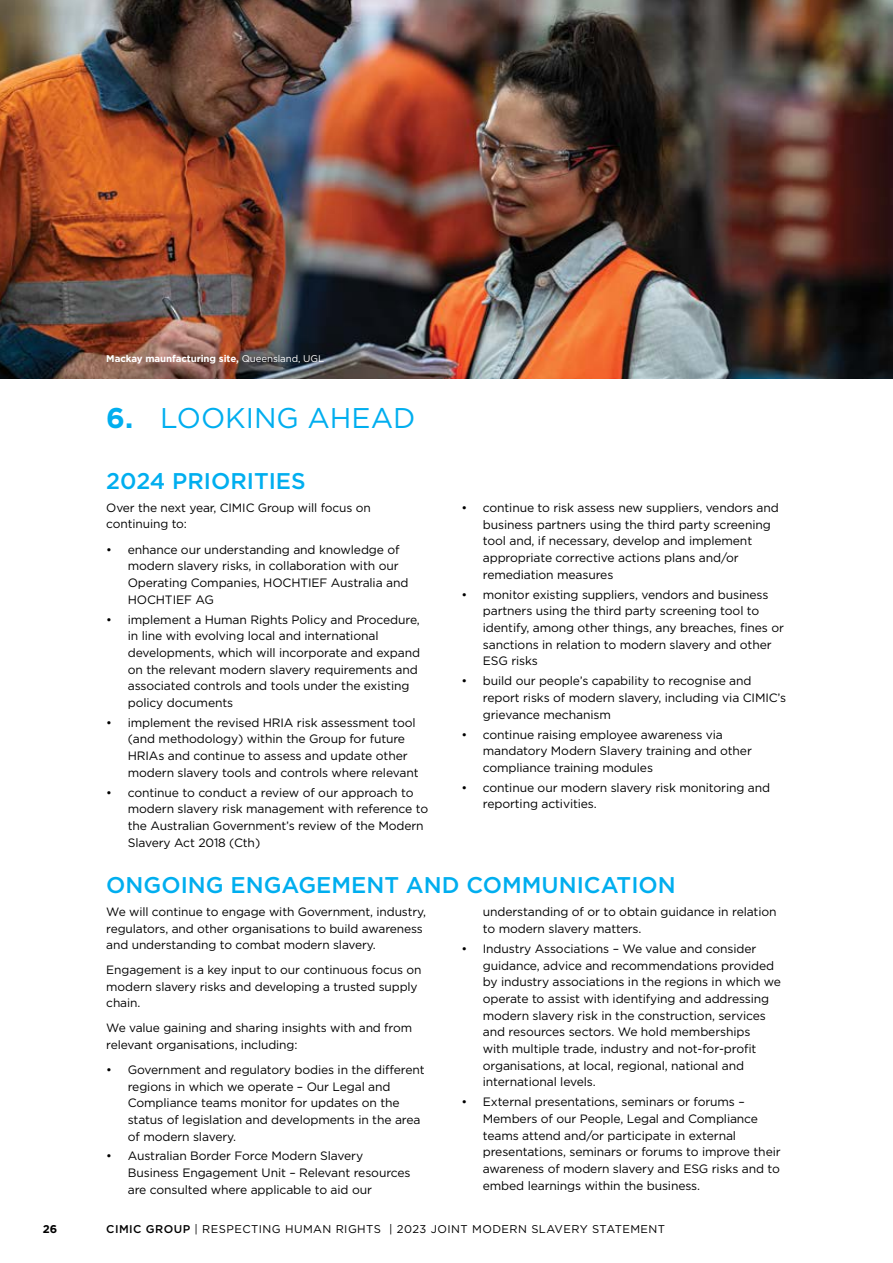
<style>
.page{position:relative;width:893px;height:1263px;background:#fff}
.page>*{position:absolute;margin:0;border:0;box-sizing:border-box;transform-origin:0 0}
.t1{font:28.5px "Gotham";color:#00aeef}
.t2{font:500 22.65px "Gotham";color:#00aeef}
.t3{font:12.15px/16.6px "Gotham";letter-spacing:-.01em;color:#000}
.t4{font:12px/16.5px "Gotham";letter-spacing:-.01em;color:#000}
.t5{font:11.25px "Gotham";letter-spacing:.04em;color:#000}
.t6{font:700 11.25px "Gotham";color:#000}
.t7{font:700 9.75px "Gotham";letter-spacing:-.01em;color:#fff}
.s1{font-weight:400}
.s2{font-weight:700}
.s3{font-weight:500}
</style>
<div class="page">
<img style="left:0;top:0;width:893px;height:378px">
<p class="t7" style="left:106px;top:352px;width:219px">Mackay maunfacturing site, <span class="s1">Queensland, UGL</span></p>
<h1 class="t1" style="left:106px;top:399px;width:311px"><span class="s2">6.</span> LOOKING AHEAD</h1>
<h2 class="t2" style="left:106px;top:466px;width:201px">2024 PRIORITIES</h2>
<p class="t4" style="left:106px;top:499px;width:266px">Over the next year, CIMIC Group will focus on continuing to:</p>
<p class="t3" style="left:128px;top:541px;width:282px;text-indent:-21px">• enhance our understanding and knowledge of modern slavery risks, in collaboration with our Operating Companies, HOCHTIEF Australia and HOCHTIEF AG</p>
<p class="t3" style="left:128px;top:611px;width:294px;text-indent:-21px">• implement a Human Rights Policy and Procedure, in line with evolving local and international developments, which will incorporate and expand on the relevant modern slavery requirements and associated controls and tools under the existing policy documents</p>
<p class="t3" style="left:128px;top:714px;width:292px;text-indent:-21px">• implement the revised HRIA risk assessment tool (and methodology) within the Group for future HRIAs and continue to assess and update other modern slavery tools and controls where relevant</p>
<p class="t3" style="left:128px;top:784px;width:302px;text-indent:-21px">• continue to conduct a review of our approach to modern slavery risk management with reference to the Australian Government’s review of the Modern Slavery Act 2018 (Cth)</p>
<p class="t3" style="left:483px;top:499px;width:297px;text-indent:-21px">• continue to risk assess new suppliers, vendors and business partners using the third party screening tool and, if necessary, develop and implement appropriate corrective actions plans and/or remediation measures</p>
<p class="t3" style="left:483px;top:586px;width:303px;text-indent:-21px">• monitor existing suppliers, vendors and business partners using the third party screening tool to identify, among other things, any breaches, fines or sanctions in relation to modern slavery and other ESG risks</p>
<p class="t3" style="left:483px;top:672px;width:305px;text-indent:-21px">• build our people’s capability to recognise and report risks of modern slavery, including via CIMIC’s grievance mechanism</p>
<p class="t3" style="left:483px;top:726px;width:271px;text-indent:-21px">• continue raising employee awareness via mandatory Modern Slavery training and other compliance training modules</p>
<p class="t3" style="left:483px;top:779px;width:289px;text-indent:-21px">• continue our modern slavery risk monitoring and reporting activities.</p>
<h2 class="t2" style="left:106px;top:870px;width:571px">ONGOING ENGAGEMENT AND COMMUNICATION</h2>
<p class="t4" style="left:106px;top:903px;width:321px">We will continue to engage with Government, industry, regulators, and other organisations to build awareness and understanding to combat modern slavery.</p>
<p class="t4" style="left:106px;top:961px;width:317px">Engagement is a key input to our continuous focus on modern slavery risks and developing a trusted supply chain.</p>
<p class="t4" style="left:106px;top:1019px;width:307px">We value gaining and sharing insights with and from relevant organisations, including:</p>
<p class="t3" style="left:128px;top:1061px;width:298px;text-indent:-21px">• Government and regulatory bodies in the different regions in which we operate – Our Legal and Compliance teams monitor for updates on the status of legislation and developments in the area of modern slavery.</p>
<p class="t3" style="left:128px;top:1147px;width:284px;text-indent:-21px">• Australian Border Force Modern Slavery<br>Business Engagement Unit – Relevant resources are consulted where applicable to aid our</p>
<p class="t3" style="left:483px;top:903px;width:295px">understanding of or to obtain guidance in relation to modern slavery matters.</p>
<p class="t3" style="left:483px;top:940px;width:300px;text-indent:-21px">• Industry Associations – We value and consider guidance, advice and recommendations provided by industry associations in the regions in which we operate to assist with identifying and addressing modern slavery risk in the construction, services and resources sectors. We hold memberships<br>with multiple trade, industry and not-for-profit organisations, at local, regional, national and international levels.</p>
<p class="t3" style="left:483px;top:1093px;width:299px;text-indent:-21px">• External presentations, seminars or forums – Members of our People, Legal and Compliance teams attend and/or participate in external presentations, seminars or forums to improve their awareness of modern slavery and ESG risks and to embed learnings within the business.</p>
<p class="t6" style="left:43px;top:1222px;width:16px">26</p>
<p class="t5" style="left:106px;top:1222px;width:560px"><span class="s3">CIMIC GROUP</span> | RESPECTING HUMAN RIGHTS | 2023 JOINT MODERN SLAVERY STATEMENT</p>
</div>
